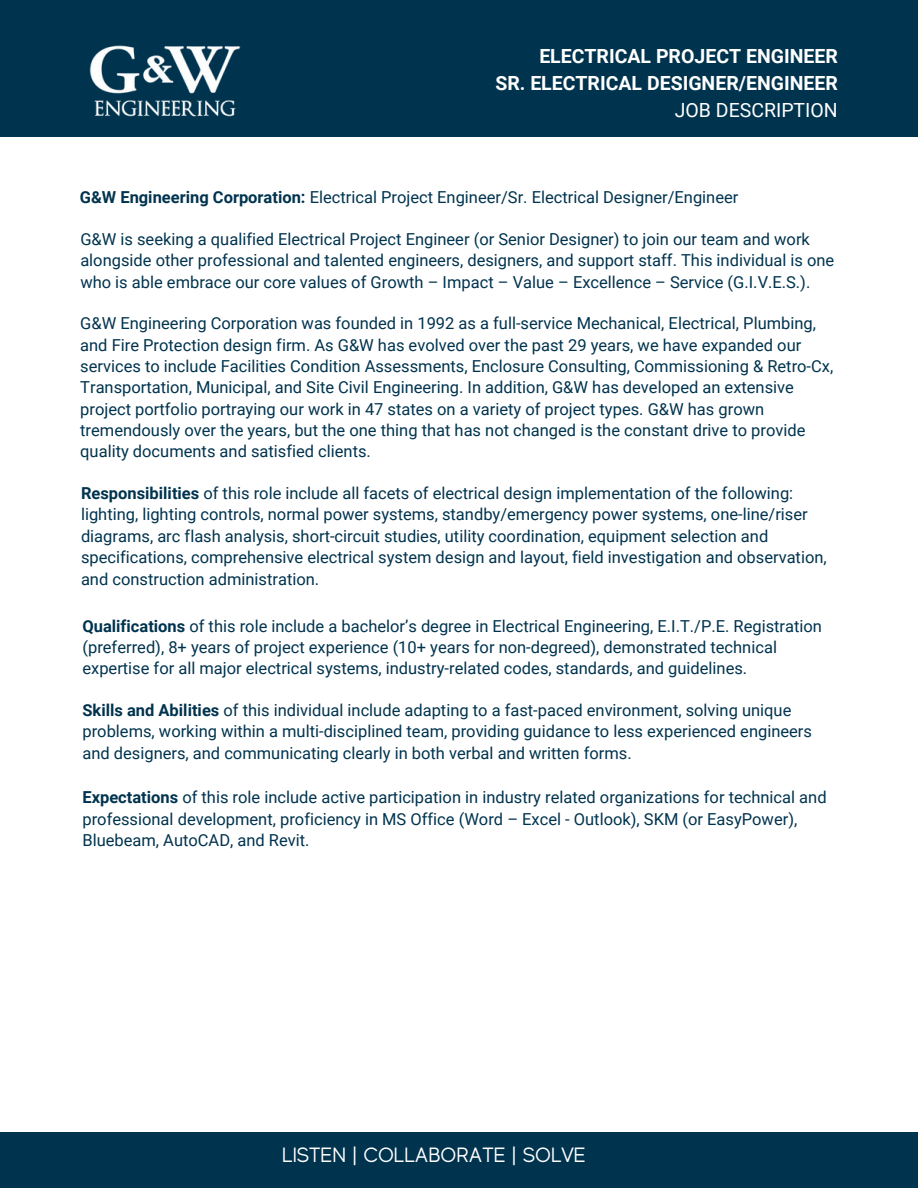
<style>
.page{position:relative;width:918px;height:1188px;background:#fff}
.page>*{position:absolute;margin:0;border:0;box-sizing:border-box;transform-origin:0 0}
.t1{font:20.7px "MADE Evolve Sans";letter-spacing:.005em;color:#fff}
.t2{font:700 19.5px/27px "Roboto";color:#fff;text-align:right}
.t3{font:16.5px/21.3px "Roboto";color:#00334e}
.s1{font-weight:400}
.s2{font-weight:700}
</style>
<div class="page">
<div style="left:0;top:0;width:918px;height:137px;background:#00334e"></div>
<div style="left:0;top:1133px;width:918px;height:55px;background:#00334e"></div>
<img style="left:89px;top:45px;width:152px;height:72px">
<p class="t2" style="left:495px;top:43px;width:344px">ELECTRICAL PROJECT ENGINEER<br>SR. ELECTRICAL DESIGNER/ENGINEER<br><span class="s1">JOB DESCRIPTION</span></p>
<p class="t3" style="left:80px;top:187px;width:660px"><span class="s2">G&amp;W Engineering Corporation:</span> Electrical Project Engineer/Sr. Electrical Designer/Engineer</p>
<h1 class="t3" style="left:80px;top:229px;width:755px">G&amp;W is seeking a qualified Electrical Project Engineer (or Senior Designer) to join our team and work alongside other professional and talented engineers, designers, and support staff. This individual is one who is able embrace our core values of Growth – Impact – Value – Excellence – Service (G.I.V.E.S.).</h1>
<p class="t3" style="left:80px;top:313px;width:755px">G&amp;W Engineering Corporation was founded in 1992 as a full-service Mechanical, Electrical, Plumbing, and Fire Protection design firm. As G&amp;W has evolved over the past 29 years, we have expanded our services to include Facilities Condition Assessments, Enclosure Consulting, Commissioning &amp; Retro-Cx, Transportation, Municipal, and Site Civil Engineering. In addition, G&amp;W has developed an extensive project portfolio portraying our work in 47 states on a variety of project types. G&amp;W has grown tremendously over the years, but the one thing that has not changed is the constant drive to provide quality documents and satisfied clients.</p>
<p class="t3" style="left:81px;top:483px;width:747px"><span class="s2">Responsibilities</span> of this role include all facets of electrical design implementation of the following: lighting, lighting controls, normal power systems, standby/emergency power systems, one-line/riser diagrams, arc flash analysis, short-circuit studies, utility coordination, equipment selection and specifications, comprehensive electrical system design and layout, field investigation and observation, and construction administration.</p>
<p class="t3" style="left:82px;top:615px;width:741px"><span class="s2">Qualifications</span> of this role include a bachelor’s degree in Electrical Engineering, E.I.T./P.E. Registration (preferred), 8+ years of project experience (10+ years for non-degreed), demonstrated technical expertise for all major electrical systems, industry-related codes, standards, and guidelines.</p>
<p class="t3" style="left:82px;top:700px;width:731px"><span class="s2">Skills and Abilities</span> of this individual include adapting to a fast-paced environment, solving unique problems, working within a multi-disciplined team, providing guidance to less experienced engineers and designers, and communicating clearly in both verbal and written forms.</p>
<p class="t3" style="left:82px;top:787px;width:746px"><span class="s2">Expectations</span> of this role include active participation in industry related organizations for technical and professional development, proficiency in MS Office (Word – Excel - Outlook), SKM (or EasyPower),<br>Bluebeam, AutoCAD, and Revit.</p>
<p class="t1" style="left:282px;top:1143px;width:305px">LISTEN | COLLABORATE | SOLVE</p>
</div>
